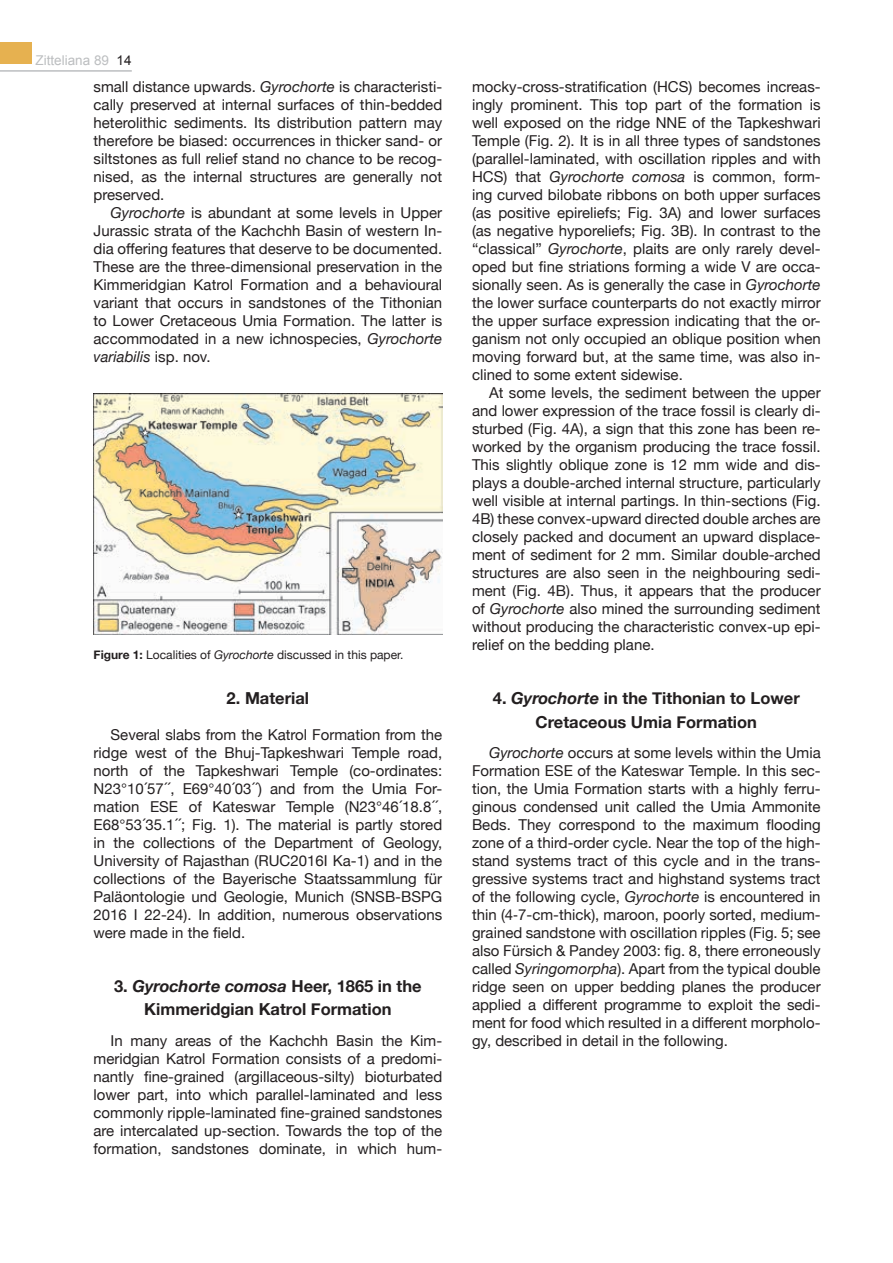
<style>
.page{position:relative;width:893px;height:1263px;background:#fff}
.page>*{position:absolute;margin:0;border:0;box-sizing:border-box;transform-origin:0 0}
.t1{font:700 16.5px/23.7px "Helvetica Neue";color:#231f20;text-align:center}
.t2{font:15px/18px "Helvetica Neue";color:#231f20;text-align:justify}
.t3{font:13.5px "Arial";color:#bcbec0}
.t4{font:12px "Helvetica Neue";color:#231f20}
.s1{color:#231f20}
.s2{font-style:italic}
.s3{font-weight:700}
</style>
<div class="page">
<div style="left:0;top:43px;width:32px;height:21px;background:#e6b150"></div>
<hr style="left:0;top:70px;width:132px;height:2px;background:#bcbec0">
<img style="left:94px;top:393px;width:348px;height:242px">
<p class="t3" style="left:36px;top:52px;width:98px">Zitteliana 89 <span class="s1">14</span></p>
<p class="t2" style="left:94px;top:79px;width:350px">small distance upwards. <span class="s2">Gyrochorte</span> is characteristi&shy;cally preserved at internal surfaces of thin-bedded heterolithic sediments. Its distribution pattern may therefore be biased: occurrences in thicker sand- or siltstones as full relief stand no chance to be recog&shy;nised, as the internal structures are generally not preserved.</p>
<p class="t2" style="left:94px;top:205px;width:350px;text-indent:17px"><span class="s2">Gyrochorte</span> is abundant at some levels in Upper Jurassic strata of the Kachchh Basin of western In&shy;dia offering features that deserve to be documented.<br>These are the three-dimensional preservation in the Kimmeridgian Katrol Formation and a behavioural variant that occurs in sandstones of the Tithonian to Lower Cretaceous Umia Formation. The latter is accommodated in a new ichnospecies, <span class="s2">Gyrochorte variabilis</span> isp. nov.</p>
<p class="t4" style="left:94px;top:646px;width:311px"><span class="s3">Figure 1:</span> Localities of <span class="s2">Gyrochorte</span> discussed in this paper.</p>
<p class="t1" style="left:227px;top:687px;width:84px">2. Material</p>
<p class="t2" style="left:94px;top:727px;width:350px;text-indent:17px">Several slabs from the Katrol Formation from the ridge west of the Bhuj-Tapkeshwari Temple road, north of the Tapkeshwari Temple (co-ordinates:<br>N23°10´57´´, E69°40´03´´) and from the Umia For&shy;mation ESE of Kateswar Temple (N23°46´18.8´´, E68°53´35.1´´; Fig. 1). The material is partly stored in the collections of the Department of Geology, University of Rajasthan (RUC2016I Ka-1) and in the collections of the Bayerische Staatssammlung für Paläontologie und Geologie, Munich (SNSB-BSPG 2016 I 22-24). In addition, numerous observations were made in the field.</p>
<p class="t1" style="left:114px;top:976px;width:309px;line-height:22.2px">3. <span class="s2">Gyrochorte comosa</span> Heer, 1865 in the<br>Kimmeridgian Katrol Formation</p>
<p class="t2" style="left:94px;top:1033px;width:350px;text-indent:17px">In many areas of the Kachchh Basin the Kim&shy;meridgian Katrol Formation consists of a predomi&shy;nantly fine-grained (argillaceous-silty) bioturbated lower part, into which parallel-laminated and less commonly ripple-laminated fine-grained sandstones are intercalated up-section. Towards the top of the formation, sandstones dominate, in which hum-</p>
<p class="t2" style="left:472px;top:79px;width:350px">mocky-cross-stratification (HCS) becomes increas&shy;ingly prominent. This top part of the formation is well exposed on the ridge NNE of the Tapkeshwari Temple (Fig. 2). It is in all three types of sandstones (parallel-laminated, with oscillation ripples and with HCS) that <span class="s2">Gyrochorte comosa</span> is common, form&shy;ing curved bilobate ribbons on both upper surfaces (as positive epireliefs; Fig. 3A) and lower surfaces (as negative hyporeliefs; Fig. 3B). In contrast to the “classical” <span class="s2">Gyrochorte</span>, plaits are only rarely devel&shy;oped but fine striations forming a wide V are occa&shy;sionally seen. As is generally the case in <span class="s2">Gyrochorte </span>the lower surface counterparts do not exactly mirror the upper surface expression indicating that the or&shy;ganism not only occupied an oblique position when moving forward but, at the same time, was also in&shy;clined to some extent sidewise.</p>
<p class="t2" style="left:472px;top:385px;width:350px;text-indent:17px">At some levels, the sediment between the upper and lower expression of the trace fossil is clearly di&shy;sturbed (Fig. 4A), a sign that this zone has been re&shy;worked by the organism producing the trace fossil.<br>This slightly oblique zone is 12 mm wide and dis&shy;plays a double-arched internal structure, particularly well visible at internal partings. In thin-sections (Fig.<br>4B) these convex-upward directed double arches are closely packed and document an upward displace&shy;ment of sediment for 2 mm. Similar double-arched structures are also seen in the neighbouring sedi&shy;ment (Fig. 4B). Thus, it appears that the producer of <span class="s2">Gyrochorte</span> also mined the surrounding sediment without producing the characteristic convex-up epi&shy;relief on the bedding plane.</p>
<p class="t1" style="left:493px;top:687px;width:308px">4. <span class="s2">Gyrochorte</span> in the Tithonian to Lower<br>Cretaceous Umia Formation</p>
<p class="t2" style="left:472px;top:745px;width:350px;text-indent:17px"><span class="s2">Gyrochorte</span> occurs at some levels within the Umia Formation ESE of the Kateswar Temple. In this sec&shy;tion, the Umia Formation starts with a highly ferru&shy;ginous condensed unit called the Umia Ammonite Beds. They correspond to the maximum flooding zone of a third-order cycle. Near the top of the high&shy;stand systems tract of this cycle and in the trans&shy;gressive systems tract and highstand systems tract of the following cycle, <span class="s2">Gyrochorte</span> is encountered in thin (4‒7-cm-thick), maroon, poorly sorted, medium&shy;grained sandstone with oscillation ripples (Fig. 5; see also Fürsich &amp; Pandey 2003: fig. 8, there erroneously called <span class="s2">Syringomorpha</span>). Apart from the typical double ridge seen on upper bedding planes the producer applied a different programme to exploit the sedi&shy;ment for food which resulted in a different morpholo&shy;gy, described in detail in the following.</p>
</div>
